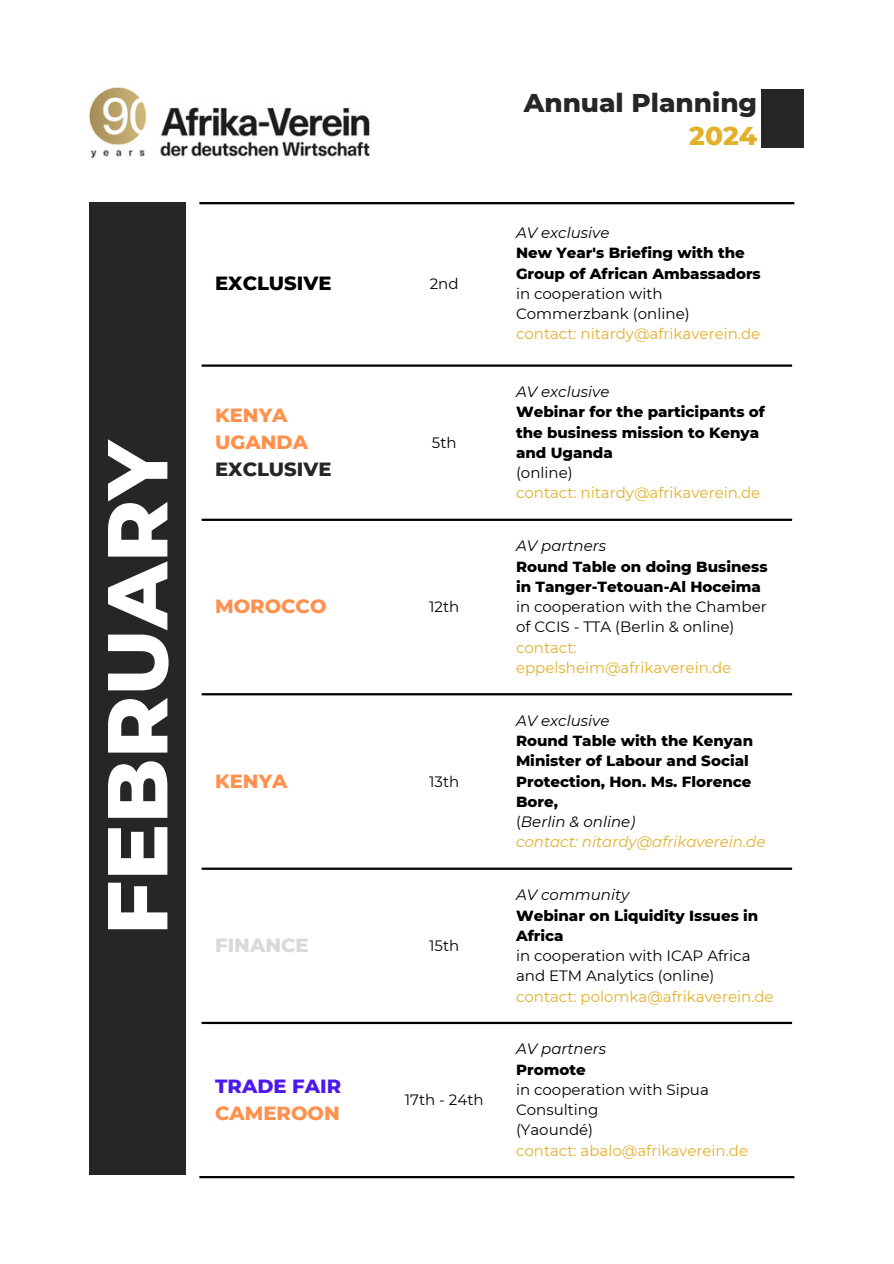
<style>
.page{position:relative;width:894px;height:1264px;background:#fff}
.page>*{position:absolute;margin:0;border:0;box-sizing:border-box;transform-origin:0 0}
.t1{font:800 84.75px "Montserrat";color:#fff}
.t2{font:800 26.25px/32.7px "Montserrat";color:#272626;text-align:right}
.t3{font:800 19.5px "Montserrat";color:#ff914d}
.t4{font:800 19.5px/27px "Montserrat";color:#4e18eb}
.t5{font:800 19.5px "Montserrat";color:#000}
.t6{font:800 19.5px "Montserrat";color:#272626}
.t7{font:800 19.5px "Montserrat";color:#d9d9d9}
.t8{font:800 15px/20.2px "Montserrat";color:#000}
.t9{font:15px/20.2px "Montserrat";color:#000}
.t10{font:15px/20.2px "Montserrat";color:#e3b02b}
.t11{font:italic 15px "Montserrat";color:#000}
.t12{font:italic 15px "Montserrat";color:#e3b02b}
.s1{color:#ff914d}
.s2{color:#e3b02b}
.s3{font-style:normal}
</style>
<div class="page">
<div style="left:89px;top:202px;width:97px;height:972px;background:#272626"></div>
<hr style="left:199px;top:202px;width:595px;height:2px;background:#000">
<hr style="left:202px;top:364px;width:589px;height:3px;background:#000">
<hr style="left:202px;top:518px;width:589px;height:3px;background:#000">
<hr style="left:202px;top:693px;width:589px;height:2px;background:#000">
<hr style="left:202px;top:867px;width:589px;height:2px;background:#000">
<hr style="left:202px;top:1021px;width:589px;height:3px;background:#000">
<hr style="left:199px;top:1175px;width:595px;height:3px;background:#000">
<div style="left:761px;top:89px;width:43px;height:59px;background:#272626"></div>
<img style="left:89px;top:88px;width:280px;height:71px">
<p class="t1" style="left:85px;top:935px;width:499px;rotate:-90deg">FEBRUARY</p>
<p class="t5" style="left:215px;top:271px;width:118px">EXCLUSIVE</p>
<p class="t9" style="left:429px;top:273px;width:30px">2nd</p>
<p class="t3" style="left:215px;top:403px;width:74px">KENYA</p>
<p class="t3" style="left:215px;top:430px;width:94px">UGANDA</p>
<p class="t6" style="left:215px;top:457px;width:118px">EXCLUSIVE</p>
<p class="t9" style="left:431px;top:432px;width:26px">5th</p>
<p class="t3" style="left:215px;top:594px;width:113px">MOROCCO</p>
<p class="t9" style="left:429px;top:596px;width:32px">12th</p>
<p class="t3" style="left:215px;top:768px;width:74px">KENYA</p>
<p class="t9" style="left:429px;top:771px;width:32px">13th</p>
<p class="t7" style="left:215px;top:933px;width:95px">FINANCE</p>
<p class="t9" style="left:429px;top:935px;width:32px">15th</p>
<p class="t4" style="left:215px;top:1072px;width:127px">TRADE FAIR<br><span class="s1">CAMEROON</span></p>
<p class="t9" style="left:404px;top:1089px;width:80px">17th - 24th</p>
<p class="t2" style="left:523px;top:86px;width:235px">Annual Planning<br><span class="s2">2024</span></p>
<p class="t11" style="left:516px;top:223px;width:95px">AV exclusive</p>
<h1 class="t8" style="left:516px;top:243px;width:246px">New Year's Briefing with the<br>Group of African Ambassadors</h1>
<p class="t9" style="left:516px;top:283px;width:175px">in cooperation with<br>Commerzbank (online)</p>
<p class="t10" style="left:516px;top:324px;width:246px">contact: nitardy@afrikaverein.de</p>
<p class="t11" style="left:516px;top:382px;width:95px">AV exclusive</p>
<p class="t8" style="left:516px;top:402px;width:250px">Webinar for the participants of the business mission to Kenya and Uganda</p>
<p class="t9" style="left:516px;top:462px;width:58px">(online)</p>
<p class="t10" style="left:516px;top:483px;width:246px">contact: nitardy@afrikaverein.de</p>
<p class="t11" style="left:516px;top:537px;width:92px">AV partners</p>
<p class="t8" style="left:516px;top:556px;width:253px">Round Table on doing Business in Tanger-Tetouan-Al Hoceima</p>
<p class="t9" style="left:516px;top:596px;width:252px">in cooperation with the Chamber of CCIS - TTA (Berlin &amp; online)</p>
<p class="t10" style="left:516px;top:637px;width:217px">contact: eppelsheim@afrikaverein.de</p>
<p class="t11" style="left:516px;top:711px;width:95px">AV exclusive</p>
<p class="t8" style="left:516px;top:730px;width:238px">Round Table with the Kenyan<br>Minister of Labour and Social<br>Protection, Hon. Ms. Florence<br>Bore,</p>
<p class="t11" style="left:516px;top:812px;width:121px"><span class="s3">(</span>Berlin &amp; online)</p>
<p class="t12" style="left:516px;top:832px;width:251px">contact: nitardy@afrikaverein.de</p>
<p class="t11" style="left:516px;top:885px;width:115px">AV community</p>
<p class="t8" style="left:516px;top:905px;width:244px">Webinar on Liquidity Issues in<br>Africa</p>
<p class="t9" style="left:516px;top:945px;width:236px">in cooperation with ICAP Africa and ETM Analytics (online)</p>
<p class="t10" style="left:516px;top:986px;width:259px">contact: polomka@afrikaverein.de</p>
<p class="t11" style="left:516px;top:1039px;width:92px">AV partners</p>
<p class="t8" style="left:516px;top:1059px;width:71px">Promote</p>
<p class="t9" style="left:516px;top:1079px;width:194px">in cooperation with Sipua<br>Consulting</p>
<p class="t9" style="left:516px;top:1119px;width:79px">(Yaoundé)</p>
<p class="t10" style="left:516px;top:1140px;width:234px">contact: abalo@afrikaverein.de</p>
</div>
